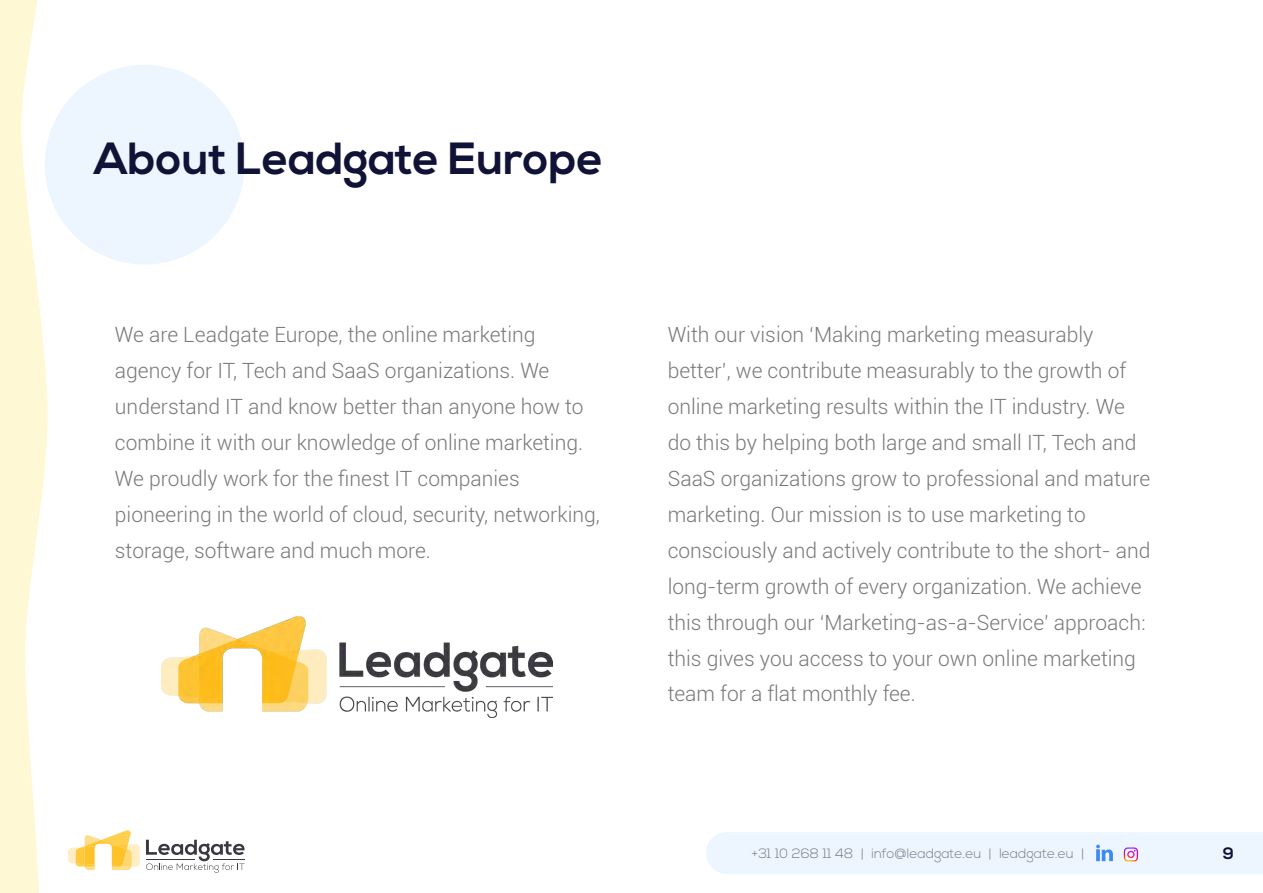
<style>
.page{position:relative;width:1263px;height:893px;background:#fff}
.page>*{position:absolute;margin:0;border:0;box-sizing:border-box;transform-origin:0 0}
.t1{font:700 45px "Nexa";color:#111336}
.t2{font:300 21px/36px "Roboto";color:#797979}
.t3{font:700 16.5px "Nexa";color:#111336}
.t4{font:300 13.5px "Nexa";color:#797979}
</style>
<div class="page">
<div style="left:45px;top:65px;width:200px;height:200px;background:#edf6ff;border-radius:50%"></div>
<svg style="left:0;top:0;width:48px;height:893px"></svg>
<svg style="left:68px;top:830px;width:72px;height:40px"></svg>
<svg style="left:146px;top:840px;width:99px;height:33px"></svg>
<hr style="left:214px;top:859px;width:31px;height:1px;background:#383840">
<hr style="left:146px;top:859px;width:49px;height:1px;background:#383840">
<div style="left:706px;top:832px;width:557px;height:42px;background:#edf6ff"></div>
<img style="left:162px;top:617px;width:390px;height:100px">
<h1 class="t1" style="left:94px;top:132px;width:510px">About Leadgate Europe</h1>
<p class="t2" style="left:115px;top:315px;width:486px">We are Leadgate Europe, the online marketing agency for IT, Tech and SaaS organizations. We understand IT and know better than anyone how to combine it with our knowledge of online marketing.<br>We proudly work for the finest IT companies pioneering in the world of cloud, security, networking, storage, software and much more.</p>
<p class="t2" style="left:668px;top:315px;width:484px">With our vision ‘Making marketing measurably better’, we contribute measurably to the growth of online marketing results within the IT industry. We do this by helping both large and small IT, Tech and SaaS organizations grow to professional and mature marketing. Our mission is to use marketing to consciously and actively contribute to the short- and long-term growth of every organization. We achieve this through our ‘Marketing-as-a-Service’ approach: this gives you access to your own online marketing team for a flat monthly fee.</p>
<p class="t4" style="left:751px;top:845px;width:334px">+31 10 268 11 48 | info@leadgate.eu | leadgate.eu |</p>
<p class="t3" style="left:1223px;top:844px;width:13px">9</p>
</div>
